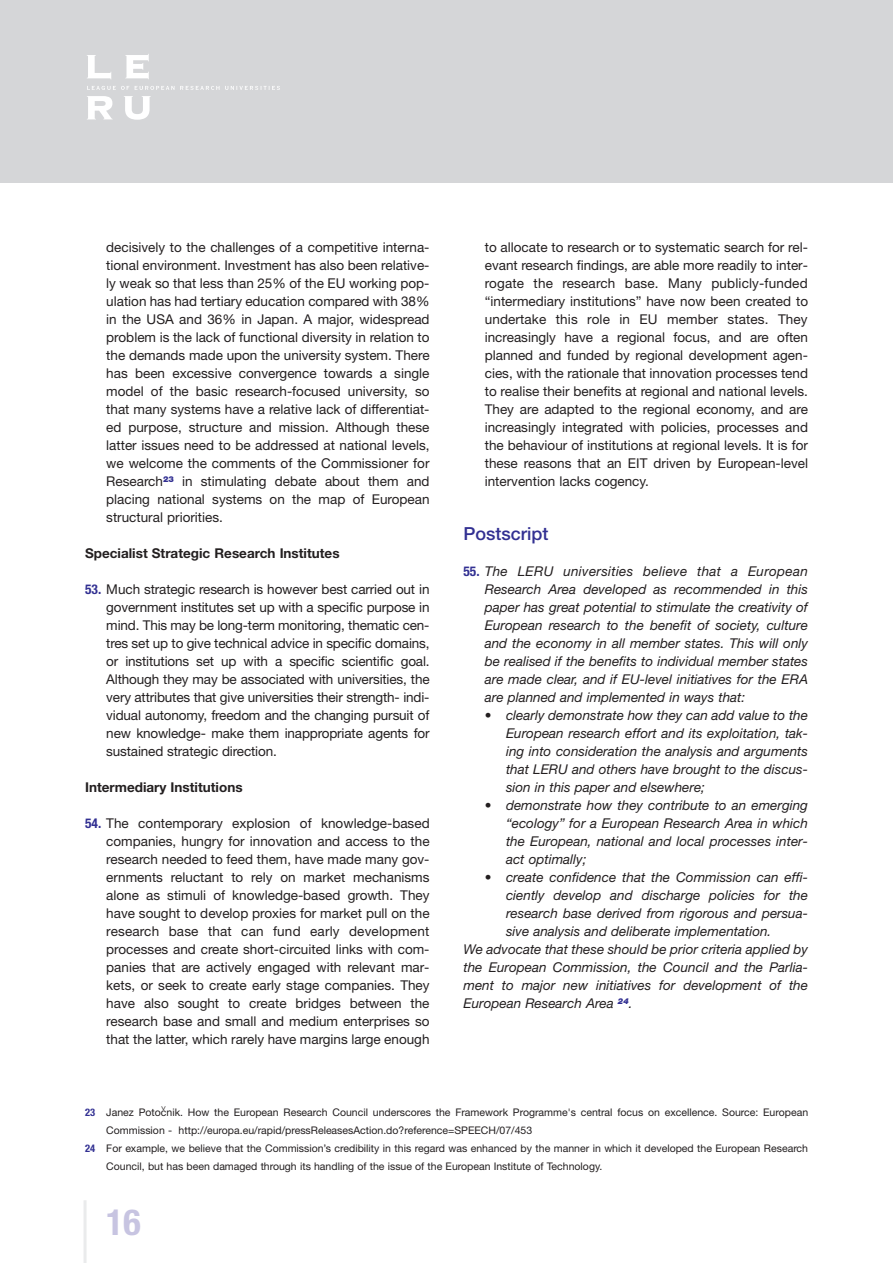
<style>
.page{position:relative;width:893px;height:1263px;background:#fff}
.page>*{position:absolute;margin:0;border:0;box-sizing:border-box;transform-origin:0 0}
.t1{font:700 condensed 36px "Helvetica Neue";color:#c7c4e1}
.t2{font:500 18px "Helvetica Neue";color:#323092}
.t3{font:13.5px/18px "Helvetica Neue";color:#231f20;text-align:justify}
.t4{font:italic 13.5px/18px "Helvetica Neue";color:#231f20;text-align:justify}
.t5{font:700 13.5px "Helvetica Neue";color:#231f20}
.t6{font:10.5px "Helvetica Neue";color:#231f20}
.t7{font:8.55px "Helvetica Neue";color:#231f20}
.s1{font-weight:700;font-stretch:condensed;color:#323092}
.s2{font-weight:700;font-style:normal;font-stretch:condensed;color:#323092}
</style>
<div class="page">
<hr style="left:84px;top:1200px;width:3px;height:63px;background:#eaebec">
<div style="left:0;top:0;width:893px;height:183px;background:#d5d6d8"></div>
<svg style="left:87px;top:86px;width:193px;height:4px"></svg>
<svg style="left:87px;top:55px;width:24px;height:24px"></svg>
<svg style="left:125px;top:54px;width:24px;height:25px"></svg>
<svg style="left:87px;top:96px;width:26px;height:23px"></svg>
<svg style="left:124px;top:96px;width:27px;height:24px"></svg>
<p class="t3" style="left:106px;top:240px;width:325px">decisively to the challenges of a competitive interna&shy;tional environment. Investment has also been relative&shy;ly weak so that less than 25% of the EU working pop&shy;ulation has had tertiary education compared with 38% in the USA and 36% in Japan. A major, widespread problem is the lack of functional diversity in relation to the demands made upon the university system. There has been excessive convergence towards a single model of the basic research-focused university, so that many systems have a relative lack of differentiat&shy;ed purpose, structure and mission. Although these latter issues need to be addressed at national levels, we welcome the comments of the Commissioner for Research<sup>23</sup> in stimulating debate about them and placing national systems on the map of European structural priorities.</p>
<p class="t5" style="left:85px;top:545px;width:256px">Specialist Strategic Research Institutes</p>
<p class="t3" style="left:106px;top:582px;width:325px;text-indent:-21px"><span class="s1">53.</span> Much strategic research is however best carried out in government institutes set up with a specific purpose in mind. This may be long-term monitoring, thematic cen&shy;tres set up to give technical advice in specific domains, or institutions set up with a specific scientific goal.<br>Although they may be associated with universities, the very attributes that give universities their strength- indi&shy;vidual autonomy, freedom and the changing pursuit of new knowledge- make them inappropriate agents for sustained strategic direction.</p>
<p class="t5" style="left:85px;top:779px;width:159px">Intermediary Institutions</p>
<p class="t3" style="left:106px;top:816px;width:325px;text-indent:-21px"><span class="s1">54.</span> The contemporary explosion of knowledge-based companies, hungry for innovation and access to the research needed to feed them, have made many gov&shy;ernments reluctant to rely on market mechanisms alone as stimuli of knowledge-based growth. They have sought to develop proxies for market pull on the research base that can fund early development processes and create short-circuited links with com&shy;panies that are actively engaged with relevant mar&shy;kets, or seek to create early stage companies. They have also sought to create bridges between the research base and small and medium enterprises so that the latter, which rarely have margins large enough</p>
<p class="t3" style="left:485px;top:240px;width:325px">to allocate to research or to systematic search for rel&shy;evant research findings, are able more readily to inter&shy;rogate the research base. Many publicly-funded “intermediary institutions” have now been created to undertake this role in EU member states. They increasingly have a regional focus, and are often planned and funded by regional development agen&shy;cies, with the rationale that innovation processes tend to realise their benefits at regional and national levels.<br>They are adapted to the regional economy, and are increasingly integrated with policies, processes and the behaviour of institutions at regional levels. It is for these reasons that an EIT driven by European-level intervention lacks cogency.</p>
<h2 class="t2" style="left:463px;top:527px;width:87px">Postscript</h2>
<p class="t4" style="left:485px;top:564px;width:325px;text-indent:-21px"><span class="s2">55.</span> The LERU universities believe that a European Research Area developed as recommended in this paper has great potential to stimulate the creativity of European research to the benefit of society, culture and the economy in all member states. This will only be realised if the benefits to individual member states are made clear, and if EU-level initiatives for the ERA are planned and implemented in ways that:</p>
<p class="t4" style="left:506px;top:708px;width:303px;text-indent:-21px">• clearly demonstrate how they can add value to the European research effort and its exploitation, tak&shy;ing into consideration the analysis and arguments that LERU and others have brought to the discus&shy;sion in this paper and elsewhere;</p>
<p class="t4" style="left:506px;top:798px;width:303px;text-indent:-21px">• demonstrate how they contribute to an emerging “ecology” for a European Research Area in which the European, national and local processes inter&shy;act optimally;</p>
<p class="t4" style="left:485px;top:870px;width:325px">• create confidence that the Commission can effi-</p>
<p class="t4" style="left:506px;top:888px;width:303px">ciently develop and discharge policies for the</p>
<p class="t4" style="left:506px;top:906px;width:304px">research base derived from rigorous and persua-</p>
<p class="t4" style="left:506px;top:924px;width:267px">sive analysis and deliberate implementation.</p>
<p class="t4" style="left:463px;top:942px;width:346px">We advocate that these should be prior criteria applied by</p>
<p class="t4" style="left:463px;top:960px;width:346px">the European Commission, the Council and the Parlia-</p>
<p class="t4" style="left:463px;top:978px;width:346px">ment to major new initiatives for development of the</p>
<p class="t4" style="left:463px;top:996px;width:171px">European Research Area <sup>24</sup>.</p>
<p class="t7" style="left:166px;top:1110px;width:7px;rotate:-180deg">^</p>
<p class="t6" style="left:85px;top:1109px;width:725px"><span class="s1">23</span> Janez Potocnik. How the European Research Council underscores the Framework Programme's central focus on excellence. Source: European</p>
<p class="t6" style="left:106px;top:1127px;width:427px">Commission - http://europa.eu/rapid/pressReleasesAction.do?reference=SPEECH/07/453</p>
<p class="t6" style="left:85px;top:1145px;width:725px"><span class="s1">24</span> For example, we believe that the Commission’s credibility in this regard was enhanced by the manner in which it developed the European Research</p>
<p class="t6" style="left:106px;top:1163px;width:498px">Council, but has been damaged through its handling of the issue of the European Institute of Technology.</p>
<h1 class="t1" style="left:106px;top:1200px;width:36px">16</h1>
</div>
